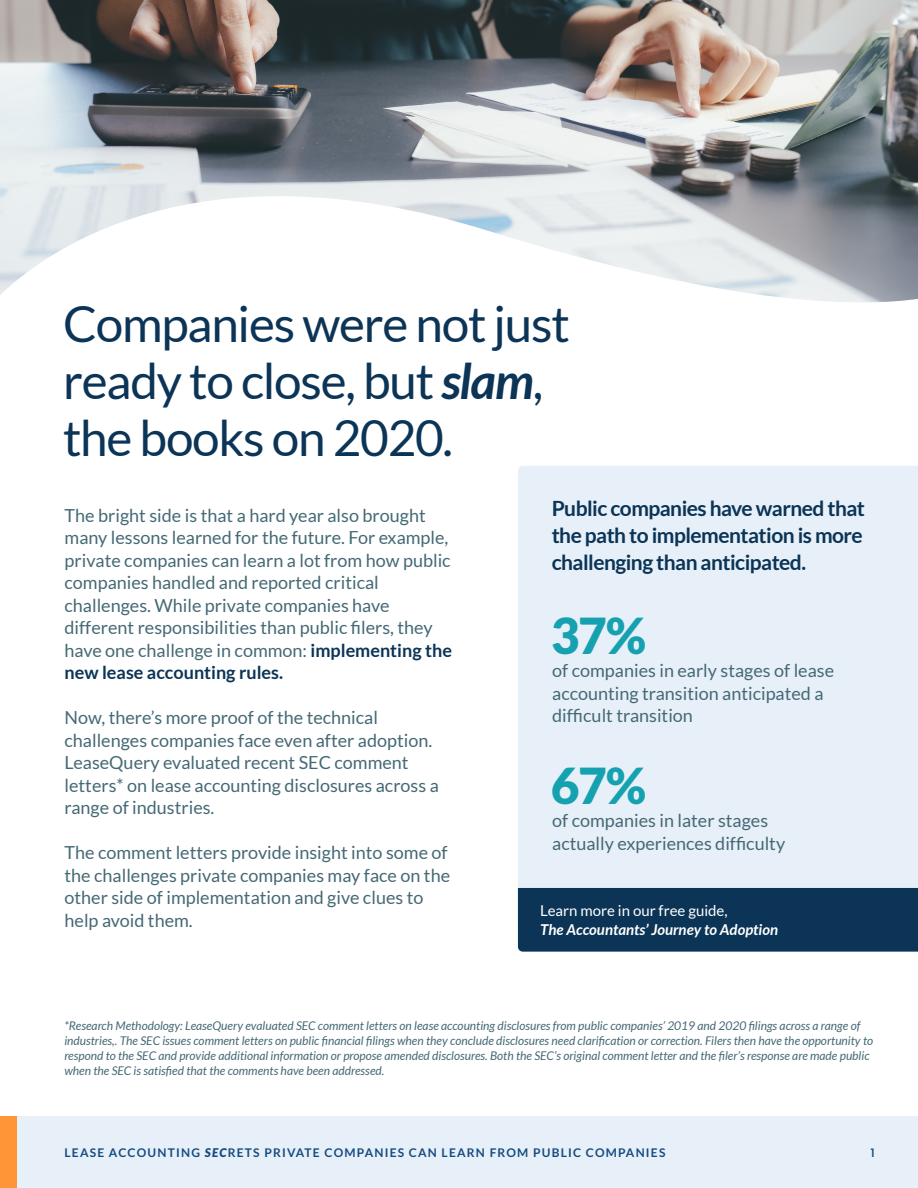
<style>
.page{position:relative;width:918px;height:1188px;background:#fff}
.page>*{position:absolute;margin:0;border:0;box-sizing:border-box;transform-origin:0 0}
.t1{font:49.5px/57px "Lato";letter-spacing:-.025em;color:#0b3456}
.t2{font:900 49.5px "Lato";color:#15a1af}
.t3{font:700 21px/27px "Lato";letter-spacing:-.025em;color:#0b3456;text-align:justify}
.t4{font:18px/22.5px "Lato";color:#456975}
.t5{font:italic 700 15px "Lato";color:#fff}
.t6{font:15px "Lato";color:#fff}
.t7{font:italic 12px/15px "Lato";color:#456975}
.t8{font:700 12px "Lato";letter-spacing:.1em;color:#154b82}
.t9{font:500 12px "Poppins";color:#154b82}
.s1{font-weight:700;font-style:italic}
.s2{font-weight:700;color:#0b3456}
.s3{font-weight:900;font-style:italic}
</style>
<div class="page">
<div style="left:0;top:1117px;width:918px;height:71px;background:#e7f0f8"></div>
<div style="left:0;top:1117px;width:17px;height:71px;background:#ff9536"></div>
<div style="left:518px;top:466px;width:400px;height:422px;background:#e7f0f8"></div>
<div style="left:518px;top:888px;width:400px;height:64px;background:#0b3456"></div>
<img style="left:0;top:0;width:918px;height:303px">
<h1 class="t1" style="left:63px;top:295px;width:508px">Companies were not just ready to close, but <span class="s1">slam</span>, the books on 2020.</h1>
<p class="t4" style="left:65px;top:504px;width:389px">The bright side is that a hard year also brought many lessons learned for the future. For example, private companies can learn a lot from how public companies handled and reported critical challenges. While private companies have different responsibilities than public filers, they have one challenge in common: <span class="s2">implementing the new lease accounting rules.</span></p>
<p class="t4" style="left:65px;top:707px;width:376px">Now, there’s more proof of the technical challenges companies face even after adoption.<br>LeaseQuery evaluated recent SEC comment letters* on lease accounting disclosures across a range of industries.</p>
<p class="t4" style="left:65px;top:842px;width:387px">The comment letters provide insight into some of the challenges private companies may face on the other side of implementation and give clues to help avoid them.</p>
<p class="t3" style="left:552px;top:495px;width:315px">Public companies have warned that the path to implementation is more challenging than anticipated.</p>
<h1 class="t2" style="left:551px;top:606px;width:97px">37%</h1>
<p class="t4" style="left:552px;top:659px;width:283px">of companies in early stages of lease accounting transition anticipated a difficult transition</p>
<h1 class="t2" style="left:551px;top:756px;width:97px">67%</h1>
<p class="t4" style="left:552px;top:809px;width:234px">of companies in later stages actually experiences difficulty</p>
<p class="t6" style="left:540px;top:902px;width:189px">Learn more in our free guide,</p>
<p class="t5" style="left:540px;top:921px;width:239px">The Accountants’ Journey to Adoption</p>
<p class="t7" style="left:64px;top:1019px;width:810px">*Research Methodology: LeaseQuery evaluated SEC comment letters on lease accounting disclosures from public companies’ 2019 and 2020 filings across a range of industries,. The SEC issues comment letters on public financial filings when they conclude disclosures need clarification or correction. Filers then have the opportunity to respond to the SEC and provide additional information or propose amended disclosures. Both the SEC’s original comment letter and the filer’s response are made public when the SEC is satisfied that the comments have been addressed.</p>
<p class="t8" style="left:65px;top:1146px;width:602px">LEASE ACCOUNTING <span class="s3">SEC</span>RETS PRIVATE COMPANIES CAN LEARN FROM PUBLIC COMPANIES</p>
<p class="t9" style="left:871px;top:1146px;width:5px">1</p>
</div>
